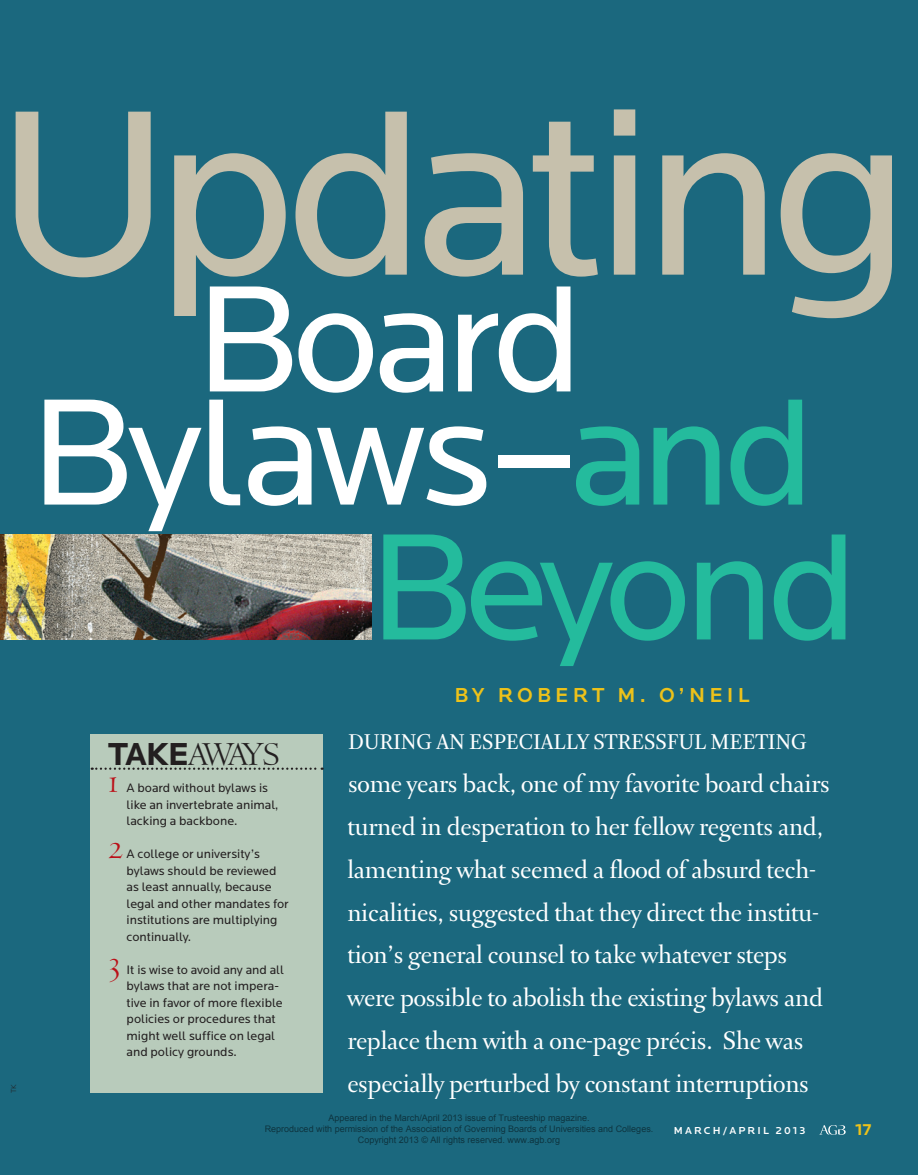
<style>
.page{position:relative;width:918px;height:1175px;background:#fff}
.page>*{position:absolute;margin:0;border:0;box-sizing:border-box;transform-origin:0 0}
.Dept-Head{font:244.65px "Locator";letter-spacing:-.05em;color:#c6c0ac}
.Dept-Head-2{font:157.5px "Locator";letter-spacing:-.045em;color:#fff}
.Dept-Head-3{font:157.5px "Locator";letter-spacing:-.05em;color:#24bb9d}
.Take_3-Body_Text{font:37.5px "Metropolitan H";color:#bb1018}
.t1{font:35.25px "Metropolitan H";letter-spacing:-.205em;color:#231f20}
.F-Intro{font:30px/42.8px "Arnhem Fine";letter-spacing:-.01em;color:#fff}
.F-Intro-2{font:25.5px "Arnhem Fine";letter-spacing:-.01em;color:#fff}
.t2{font:500 21px "Locator";letter-spacing:.2em;color:#edc21a}
.t3{font:700 16.5px "Locator";color:#edc21a}
.Take_3-Body_Text-2{font:12.75px/16.5px "Locator";color:#231f20}
.t4{font:500 10.5px "Locator";letter-spacing:.2em;color:#fff}
.t5{font:9px/10.8px "Arial";color:rgb(0 0 0/.5);text-align:center}
.t6{font:300 7.5px "Locator";color:#231f20}
.s1{color:#24bb9d}
.s2{font-family:"Locator";font-weight:700;font-size:33px}
</style>
<div class="page">
<div style="left:0;top:0;width:918px;height:1174px;background:#1b687e"></div>
<svg style="left:820px;top:1125px;width:26px;height:9px"></svg>
<div style="left:91px;top:733px;width:232px;height:359px;background:#b8cbbb"></div>
<svg style="left:92px;top:767px;width:231px;height:2px"></svg>
<img style="left:0;top:534px;width:371px;height:105px">
<p class="Dept-Head" style="left:-5px;top:62px;width:916px">Updating</p>
<p class="Dept-Head-2" style="left:195px;top:254px;width:390px">Board</p>
<p class="Dept-Head-2" style="left:29px;top:367px;width:787px">Bylaws–<span class="s1">and</span></p>
<p class="t1" style="left:108px;top:735px;width:172px"><span class="s2">TAKE</span>AWAYS</p>
<p class="Take_3-Body_Text" style="left:109px;top:760px;width:11px">1</p>
<p class="Take_3-Body_Text-2" style="left:127px;top:780px;width:153px">A board without bylaws is like an invertebrate animal, lacking a backbone.</p>
<p class="Take_3-Body_Text" style="left:109px;top:826px;width:16px">2</p>
<p class="Take_3-Body_Text-2" style="left:127px;top:846px;width:164px">A college or university’s bylaws should be reviewed as least annually, because legal and other mandates for institutions are multiplying continually.</p>
<p class="Take_3-Body_Text" style="left:109px;top:942px;width:14px">3</p>
<p class="Take_3-Body_Text-2" style="left:127px;top:961px;width:159px">It is wise to avoid any and all bylaws that are not impera&shy;tive in favor of more flexible policies or procedures that might well suffice on legal and policy grounds.</p>
<p class="Dept-Head-3" style="left:368px;top:502px;width:491px">Beyond</p>
<p class="t2" style="left:455px;top:683px;width:297px">BY ROBERT M. O’NEIL</p>
<p class="F-Intro-2" style="left:348px;top:730px;width:460px">DURING AN ESPECIALLY STRESSFUL MEETING</p>
<p class="F-Intro" style="left:347px;top:763px;width:484px">some years back, one of my favorite board chairs turned in desperation to her fellow regents and, lamenting what seemed a flood of absurd tech&shy;nicalities, suggested that they direct the institu&shy;tion’s general counsel to take whatever steps were possible to abolish the existing bylaws and replace them with a one-page précis. She was</p>
<p class="t6" style="left:10px;top:1093px;width:10px;rotate:-90deg">TK</p>
<p class="F-Intro" style="left:347px;top:1063px;width:463px">especially perturbed by constant interruptions</p>
<p class="t5" style="left:265px;top:1112px;width:390px">Appeared in the March/April 2013 issue of Trusteeship magazine.<br>Reproduced with permission of the Association of Governing Boards of Universities and Colleges.<br>Copyright 2013 © All rights reserved. www.agb.org</p>
<p class="t4" style="left:674px;top:1125px;width:133px">MARCH/APRIL 2013</p>
<p class="t3" style="left:855px;top:1119px;width:18px">17</p>
</div>
